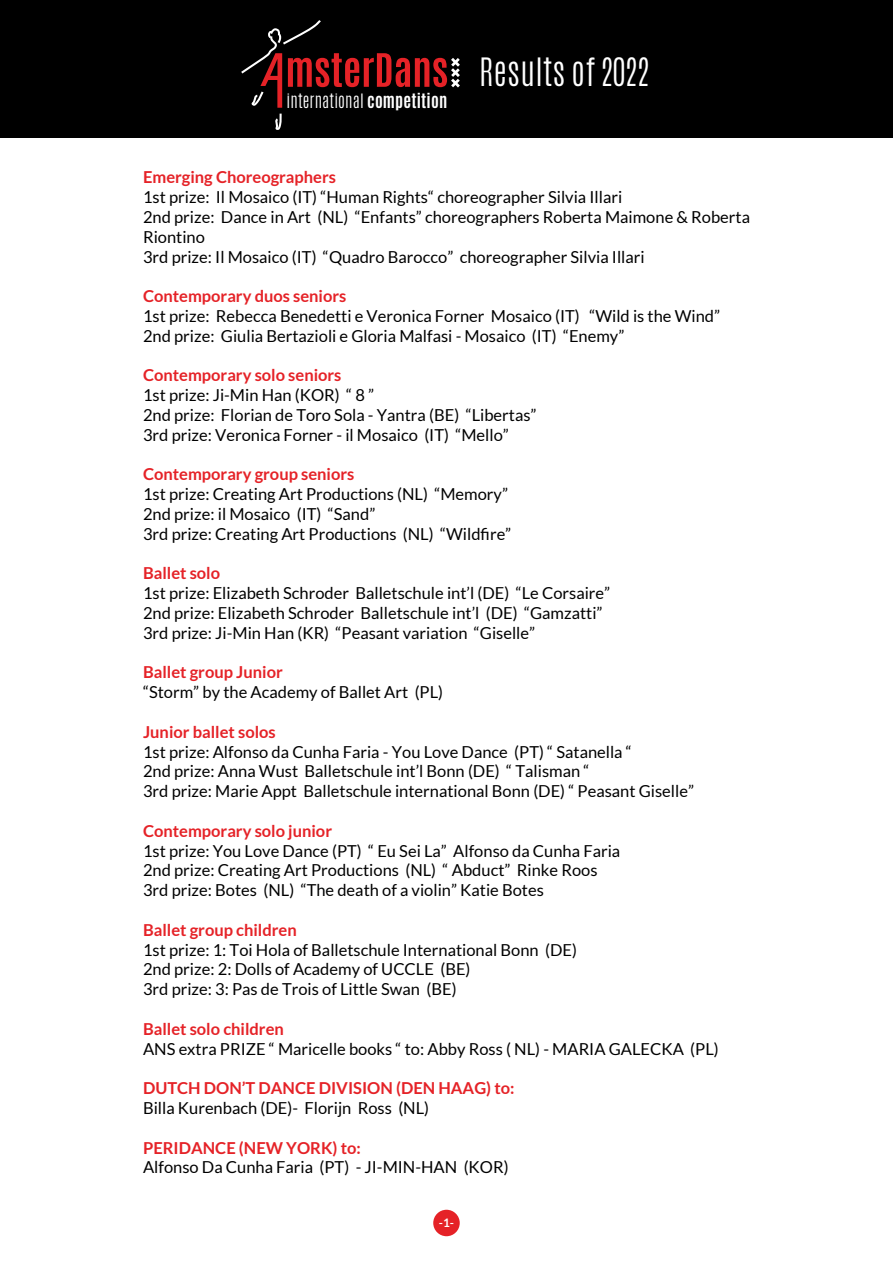
<style>
.page{position:relative;width:893px;height:1263px;background:#fff}
.page>*{position:absolute;margin:0;border:0;box-sizing:border-box;transform-origin:0 0}
.t1{font:300 32.7px "Antonio";letter-spacing:.01em;color:#fff}
.t2{font:16.5px/19.8px "Lato";color:#000}
.t3{font:700 16.5px "Lato";color:#e52227}
.t4{font:300 16.5px "Antonio";letter-spacing:.01em;color:#fff}
.t5{font:700 11.7px "Lato";color:#fff}
.s1{font-weight:700}
</style>
<div class="page">
<div style="left:0;top:0;width:893px;height:137px;background:#000"></div>
<svg style="left:275px;top:114px;width:7px;height:16px"></svg>
<svg style="left:241px;top:20px;width:219px;height:88px"></svg>
<div style="left:433px;top:1210px;width:27px;height:26px;background:#e52227;border-radius:50%"></div>
<p class="t4" style="left:286px;top:89px;width:162px">international <span class="s1">COMPETITION</span></p>
<h1 class="t1" style="left:479px;top:48px;width:172px">Results of 2022</h1>
<p class="t3" style="left:143px;top:168px;width:195px">Emerging Choreographers</p>
<p class="t2" style="left:143px;top:187px;width:609px">1st prize: Il Mosaico (IT) “Human Rights“ choreographer Silvia Illari<br>2nd prize: Dance in Art (NL) “Enfants” choreographers Roberta Maimone &amp; Roberta Riontino<br>3rd prize: Il Mosaico (IT) “Quadro Barocco” choreographer Silvia Illari</p>
<p class="t3" style="left:143px;top:287px;width:205px">Contemporary duos seniors</p>
<p class="t2" style="left:143px;top:306px;width:579px">1st prize: Rebecca Benedetti e Veronica Forner Mosaico (IT) “Wild is the Wind”<br>2nd prize: Giulia Bertazioli e Gloria Malfasi - Mosaico (IT) “Enemy”</p>
<p class="t3" style="left:143px;top:366px;width:200px">Contemporary solo seniors</p>
<p class="t2" style="left:143px;top:385px;width:395px">1st prize: Ji-Min Han (KOR) “ 8 ”<br>2nd prize: Florian de Toro Sola - Yantra (BE) “Libertas”<br>3rd prize: Veronica Forner - il Mosaico (IT) “Mello”</p>
<p class="t3" style="left:143px;top:465px;width:213px">Contemporary group seniors</p>
<p class="t2" style="left:143px;top:484px;width:370px">1st prize: Creating Art Productions (NL) “Memory”<br>2nd prize: il Mosaico (IT) “Sand”<br>3rd prize: Creating Art Productions (NL) “Wildfire”</p>
<p class="t3" style="left:143px;top:564px;width:79px">Ballet solo</p>
<p class="t2" style="left:143px;top:583px;width:469px">1st prize: Elizabeth Schroder Balletschule int’l (DE) “Le Corsaire”<br>2nd prize: Elizabeth Schroder Balletschule int’l (DE) “Gamzatti”<br>3rd prize: Ji-Min Han (KR) “Peasant variation “Giselle”</p>
<p class="t3" style="left:143px;top:663px;width:141px">Ballet group Junior</p>
<p class="t2" style="left:143px;top:682px;width:302px">“Storm” by the Academy of Ballet Art (PL)</p>
<p class="t3" style="left:143px;top:722px;width:134px">Junior ballet solos</p>
<p class="t2" style="left:143px;top:742px;width:552px">1st prize: Alfonso da Cunha Faria - You Love Dance (PT) “ Satanella “<br>2nd prize: Anna Wust Balletschule int’l Bonn (DE) “ Talisman “<br>3rd prize: Marie Appt Balletschule international Bonn (DE) “ Peasant Giselle”</p>
<p class="t3" style="left:143px;top:821px;width:191px">Contemporary solo junior</p>
<p class="t2" style="left:143px;top:841px;width:479px">1st prize: You Love Dance (PT) “ Eu Sei La” Alfonso da Cunha Faria<br>2nd prize: Creating Art Productions (NL) “ Abduct” Rinke Roos<br>3rd prize: Botes (NL) “The death of a violin” Katie Botes</p>
<p class="t3" style="left:143px;top:920px;width:155px">Ballet group children</p>
<p class="t2" style="left:143px;top:940px;width:435px">1st prize: 1: Toi Hola of Balletschule International Bonn (DE)<br>2nd prize: 2: Dolls of Academy of UCCLE (BE)<br>3rd prize: 3: Pas de Trois of Little Swan (BE)</p>
<p class="t3" style="left:143px;top:1019px;width:142px">Ballet solo children</p>
<p class="t2" style="left:143px;top:1039px;width:577px">ANS extra PRIZE “ Maricelle books “ to: Abby Ross ( NL) - MARIA GALECKA (PL)</p>
<p class="t3" style="left:143px;top:1079px;width:373px">DUTCH DON’T DANCE DIVISION (DEN HAAG) to:</p>
<p class="t2" style="left:143px;top:1098px;width:288px">Billa Kurenbach (DE)- Florijn Ross (NL)</p>
<p class="t3" style="left:143px;top:1138px;width:219px">PERIDANCE (NEW YORK) to:</p>
<p class="t2" style="left:143px;top:1157px;width:367px">Alfonso Da Cunha Faria (PT) - JI-MIN-HAN (KOR)</p>
<p class="t5" style="left:439px;top:1216px;width:17px">-1-</p>
</div>
